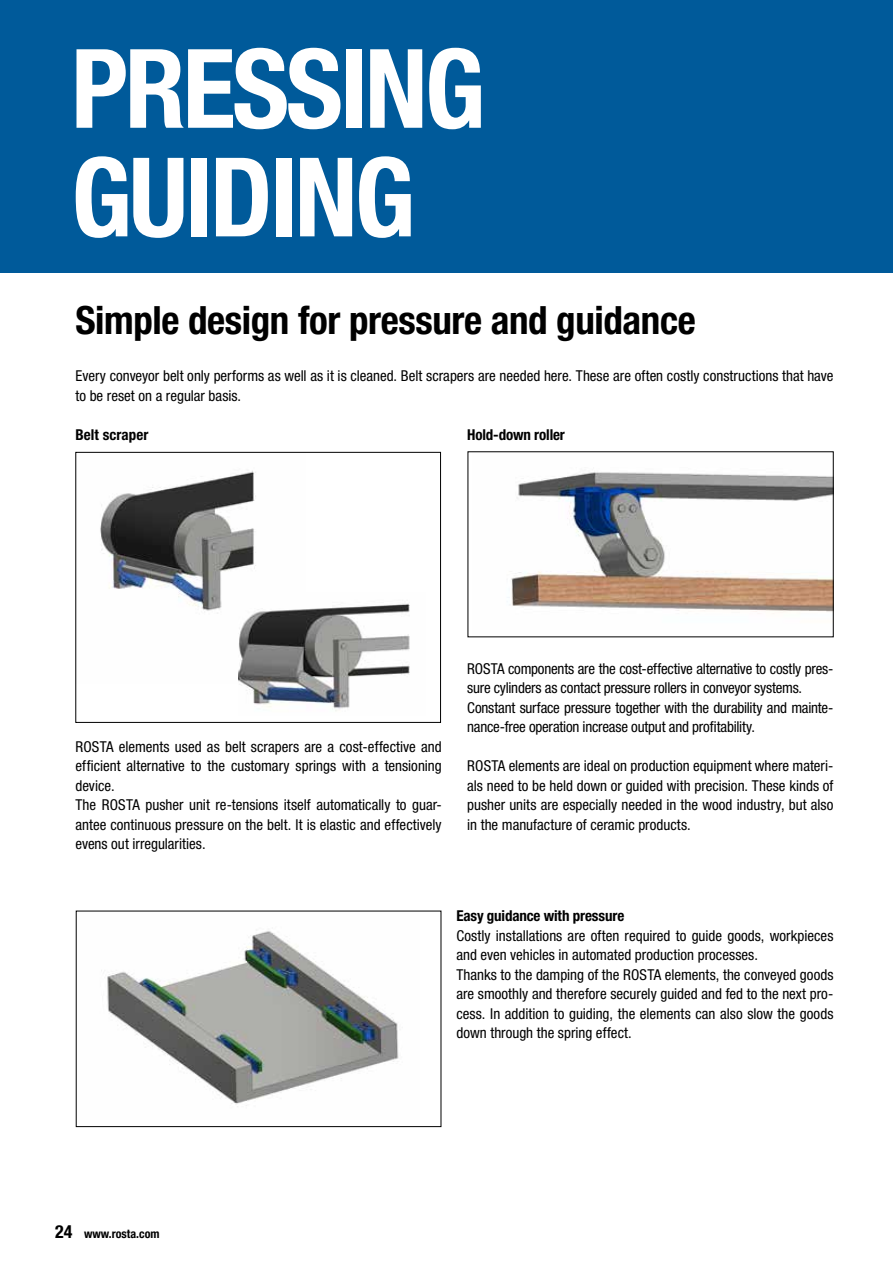
<style>
.page{position:relative;width:893px;height:1263px;background:#fff}
.page>*{position:absolute;margin:0;border:0;box-sizing:border-box;transform-origin:0 0}
.t1{font:700 condensed 109.95px/108.6px "Helvetica Neue LT Pro";letter-spacing:-.03em;color:#fff}
.t2{font:700 condensed 39px "Helvetica Neue LT Pro";letter-spacing:-.01em;color:#000}
.t3{font:condensed 15px/19.5px "Helvetica Neue LT Pro";color:#000}
.t4{font:700 condensed 15px "Helvetica Neue LT Pro";letter-spacing:-.01em;color:#000}
.t5{font:700 condensed 12px "Helvetica Neue LT Pro";color:#000}
.s1{font-size:18px}
</style>
<div class="page">
<div style="left:0;top:0;width:893px;height:273px;background:#005a9a"></div>
<img style="left:100px;top:470px;width:156px;height:212px">
<div style="left:76px;top:452px;width:365px;height:271px;border:1px solid #000"></div>
<img style="left:507px;top:472px;width:324px;height:142px">
<img style="left:239px;top:593px;width:171px;height:118px">
<img style="left:101px;top:931px;width:298px;height:176px">
<div style="left:76px;top:911px;width:365px;height:216px;border:1px solid #000"></div>
<h1 class="t1" style="left:71px;top:35px;width:416px">PRESSING<br>GUIDING</h1>
<h2 class="t2" style="left:75px;top:297px;width:622px">Simple design for pressure and guidance</h2>
<p class="t3" style="left:75px;top:366px;width:759px">Every conveyor belt only performs as well as it is cleaned. Belt scrapers are needed here. These are often costly constructions that have to be reset on a regular basis.</p>
<p class="t4" style="left:75px;top:425px;width:75px">Belt scraper</p>
<p class="t4" style="left:467px;top:425px;width:99px">Hold-down roller</p>
<p class="t3" style="left:75px;top:736px;width:368px">ROSTA elements used as belt scrapers are a cost-effective and efficient alternative to the customary springs with a tensioning device.<br>The ROSTA pusher unit re-tensions itself automatically to guar&shy;antee continuous pressure on the belt. It is elastic and effectively evens out irregularities.</p>
<p class="t3" style="left:467px;top:658px;width:368px">ROSTA components are the cost-effective alternative to costly pres&shy;sure cylinders as contact pressure rollers in conveyor systems.<br>Constant surface pressure together with the durability and mainte&shy;nance-free operation increase output and profitability.</p>
<p class="t3" style="left:467px;top:756px;width:368px;text-align:justify">ROSTA elements are ideal on production equipment where materi&shy;als need to be held down or guided with precision. These kinds of pusher units are especially needed in the wood industry, but also in the manufacture of ceramic products.</p>
<p class="t4" style="left:456px;top:907px;width:169px">Easy guidance with pressure</p>
<p class="t3" style="left:456px;top:926px;width:379px">Costly installations are often required to guide goods, workpieces and even vehicles in automated production processes.<br>Thanks to the damping of the ROSTA elements, the conveyed goods are smoothly and therefore securely guided and fed to the next pro&shy;cess. In addition to guiding, the elements can also slow the goods down through the spring effect.</p>
<p class="t5" style="left:55px;top:1226px;width:106px"><span class="s1">24</span> www.rosta.com</p>
</div>
